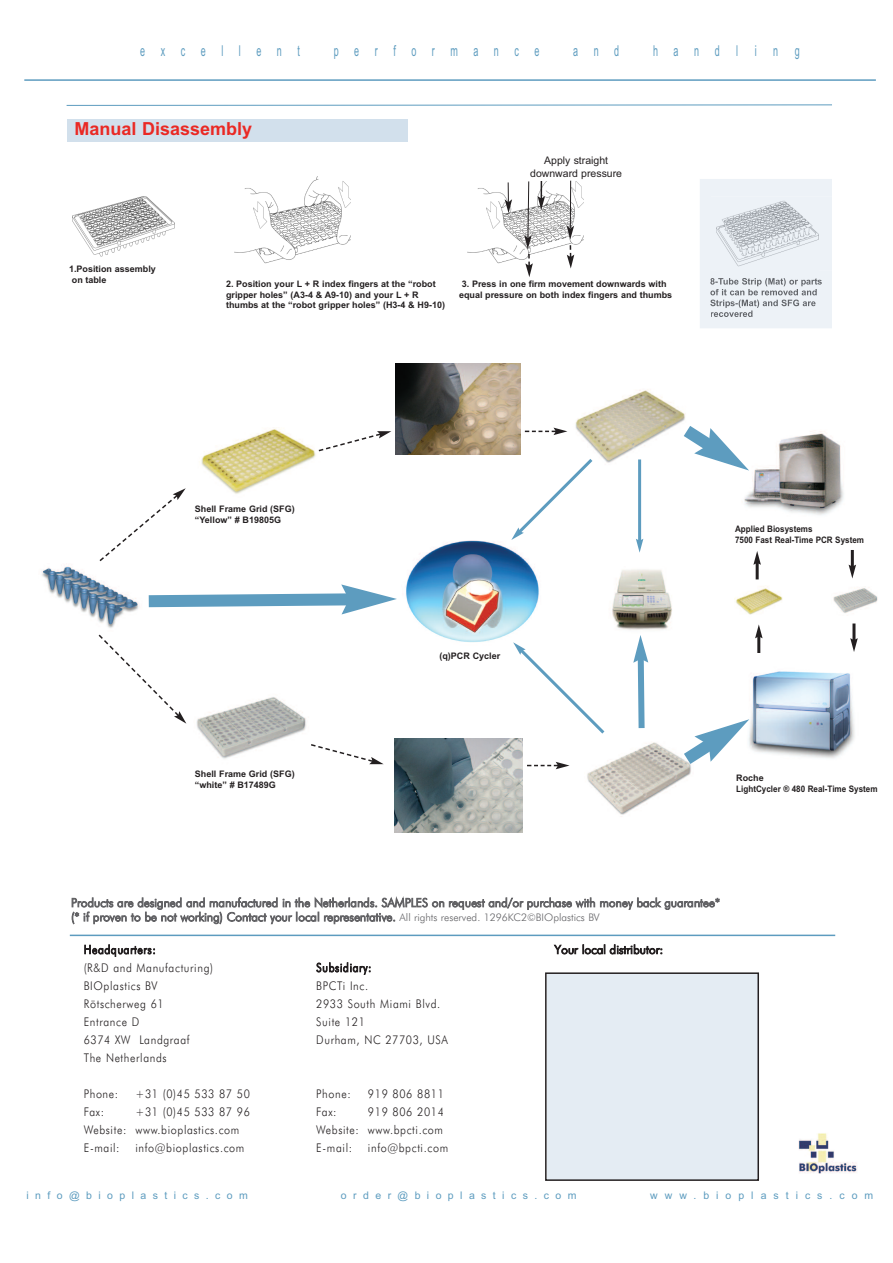
<style>
.page{position:relative;width:893px;height:1263px;background:#fff}
.page>*{position:absolute;margin:0;border:0;box-sizing:border-box;transform-origin:0 0}
.t1{font:700 18px "Arial";color:#ea2924}
.t2{font:15px "Arial";letter-spacing:1.725em;color:#5d9cbf;scale:.6 1}
.t3{font:15px "Arial";letter-spacing:1.835em;color:#5d9cbf;scale:.6 1}
.t4{font:300 12px/18px "Futura BT";letter-spacing:.06em;color:#231f20;scale:.9 1}
.t5{font:300 12px/14.2px "Futura BT";letter-spacing:.005em;color:#636366}
.t6{font:300 12px "Futura BT";color:#231f20}
.t7{font:10.5px "Arial";letter-spacing:.61em;color:#5d9cbf}
.t8{font:10.5px/12.6px "Arial";color:#231f20;text-align:center}
.t9{font:10.5px "Arial";letter-spacing:.67em;color:#5d9cbf}
.t10{font:700 9px/10.8px "Arial";color:#231f20}
.t11{font:700 9px/11.1px "Arial";color:#231f20;scale:.9 1}
.s1{font-size:10.5px}
</style>
<div class="page">
<hr style="left:24px;top:79px;width:852px;height:2px;background:#5d9cbf">
<div style="left:547px;top:974px;width:210px;height:205px;background:#e4ecf3"></div>
<div style="left:545px;top:972px;width:214px;height:209px;border:2px solid #231f20"></div>
<img style="left:798px;top:1133px;width:59px;height:41px">
<hr style="left:70px;top:935px;width:765px;height:1px;background:#5d9cbf">
<img style="left:42px;top:567px;width:24px;height:35px">
<img style="left:395px;top:775px;width:127px;height:57px">
<img style="left:832px;top:440px;width:12px;height:70px">
<img style="left:832px;top:673px;width:23px;height:86px">
<img style="left:587px;top:775px;width:102px;height:42px">
<hr style="left:851px;top:550px;width:3px;height:17px;background:#231f20">
<svg style="left:849px;top:565px;width:7px;height:13px"></svg>
<img style="left:833px;top:588px;width:45px;height:25px">
<hr style="left:852px;top:623px;width:3px;height:18px;background:#231f20">
<svg style="left:850px;top:638px;width:8px;height:14px"></svg>
<svg style="left:66px;top:79px;width:766px;height:696px"></svg>
<div style="left:193px;top:769px;width:111px;height:27px;background:#fff"></div>
<div style="left:193px;top:504px;width:111px;height:26px;background:#fff"></div>
<h2 class="t2" style="left:140px;top:42px;width:268px">excellent</h2>
<h2 class="t2" style="left:334px;top:42px;width:344px">performance</h2>
<h2 class="t2" style="left:573px;top:42px;width:78px">and</h2>
<h2 class="t3" style="left:653px;top:42px;width:246px">handling</h2>
<h1 class="t1" style="left:75px;top:118px;width:179px">Manual Disassembly</h1>
<p class="t8" style="left:530px;top:154px;width:93px">Apply straight downward pressure</p>
<p class="t10" style="left:72px;top:263px;width:86px;text-indent:-3px">1.Position assembly on table</p>
<p class="t10" style="left:226px;top:278px;width:221px">2. Position your L + R index fingers at the “robot gripper holes” (A3-4 &amp; A9-10) and your L + R thumbs at the “robot gripper holes” (H3-4 &amp; H9-10)</p>
<p class="t10" style="left:459px;top:278px;width:215px;text-align:center">3. Press in one firm movement downwards with equal pressure on both index fingers and thumbs</p>
<p class="t10" style="left:195px;top:503px;width:101px">Shell Frame Grid (SFG) “Yellow” # B19805G</p>
<p class="t10" style="left:439px;top:651px;width:62px">(q)PCR Cycler</p>
<p class="t11" style="left:735px;top:523px;width:145px">Applied Biosystems<br>7500 Fast Real-Time PCR System</p>
<p class="t10" style="left:195px;top:769px;width:101px">Shell Frame Grid (SFG) “white” # B17489G</p>
<p class="t10" style="left:736px;top:773px;width:143px">Roche<br>LightCycler ® 480 Real-Time System</p>
<h3 class="t5" style="left:71px;top:896px;width:650px">Products are designed and manufactured in the Netherlands. SAMPLES on request and/or purchase with money back guarantee* (* if proven to be not working) Contact your local representative. <span class="s1">All rights reserved. 1296KC2©BIOplastics BV</span></h3>
<h3 class="t4" style="left:84px;top:941px;width:145px">Headquarters:<br>(R&amp;D and Manufacturing)<br>BIOplastics BV<br>Rötscherweg 61<br>Entrance D<br>6374 XW Landgraaf<br>The Netherlands</h3>
<h3 class="t4" style="left:84px;top:1085px;width:40px">Phone:</h3>
<h3 class="t4" style="left:135px;top:1085px;width:129px">+31 (0)45 533 87 50</h3>
<h3 class="t4" style="left:84px;top:1103px;width:24px">Fax:</h3>
<h3 class="t4" style="left:84px;top:1103px;width:186px;text-indent:52px">+31 (0)45 533 87 96<br>Website: www.bioplastics.com<br>E-mail:</h3>
<h3 class="t4" style="left:135px;top:1139px;width:123px">info@bioplastics.com</h3>
<h3 class="t4" style="left:316px;top:958px;width:148px">Subsidiary:<br>BPCTi Inc.<br>2933 South Miami Blvd.<br>Suite 121<br>Durham, NC 27703, USA</h3>
<h3 class="t4" style="left:316px;top:1085px;width:40px">Phone:</h3>
<h3 class="t4" style="left:368px;top:1085px;width:86px">919 806 8811</h3>
<h3 class="t4" style="left:316px;top:1103px;width:24px">Fax:</h3>
<h3 class="t4" style="left:316px;top:1103px;width:143px;text-align:justify;text-indent:52px">919 806 2014<br>Website: www.bpcti.com E-mail:</h3>
<h3 class="t4" style="left:368px;top:1139px;width:91px">info@bpcti.com</h3>
<h3 class="t6" style="left:554px;top:942px;width:110px">Your local distributor:</h3>
<p class="t7" style="left:26px;top:1189px;width:223px">info@bioplastics.com</p>
<p class="t7" style="left:341px;top:1189px;width:237px">order@bioplastics.com</p>
<p class="t9" style="left:650px;top:1189px;width:225px">www.bioplastics.com</p>
</div>
